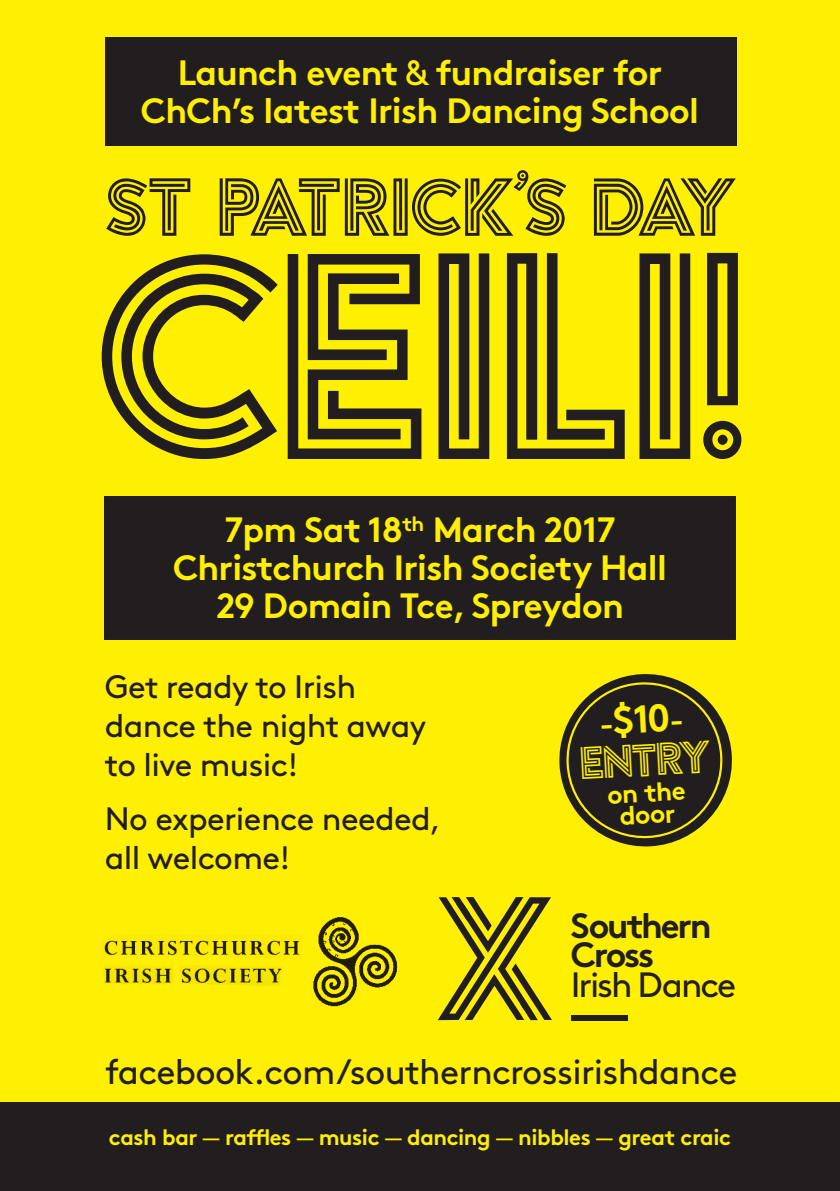
<style>
.page{position:relative;width:840px;height:1191px;background:#fff}
.page>*{position:absolute;margin:0;border:0;box-sizing:border-box;transform-origin:0 0}
.t1{font:293.6px "Argon PERSONAL";letter-spacing:-.05em;color:#221e1f}
.t2{font:82px "Argon PERSONAL";letter-spacing:-.07em;color:#221e1f}
.t3{font:45.6px "Argon PERSONAL";color:#ffef00}
.t4{font:700 38.8px "Brown";color:#ffef00}
.t5{font:700 35.2px/38px "Brown";letter-spacing:-.02em;color:#ffef00;text-align:center}
.t6{font:35.2px "Brown";letter-spacing:-.02em;color:#221e1f}
.t7{font:35.2px/29.6px "Brown Bold Alt";letter-spacing:-.06em;color:#221e1f}
.t8{font:35.2px "Brown Regular Alt";letter-spacing:-.06em;color:#221e1f}
.t9{font:32.4px/38.8px "Brown";letter-spacing:-.02em;color:#221e1f}
.t10{font:700 26px/22px "Brown";color:#ffef00;text-align:center}
.t11{font:700 22px "Brown";letter-spacing:-.02em;color:#ffef00}
.s1{font-weight:400}
.s2{font-size:30px}
</style>
<div class="page">
<div style="left:0;top:0;width:839px;height:1191px;background:#ffef00"></div>
<div style="left:0;top:1102px;width:839px;height:89px;background:#221e1f"></div>
<svg style="left:559px;top:674px;width:173px;height:173px"></svg>
<div style="left:571px;top:1015px;width:56px;height:5px;background:#221e1f"></div>
<svg style="left:438px;top:897px;width:113px;height:123px"></svg>
<img style="left:104px;top:917px;width:294px;height:90px">
<div style="left:105px;top:37px;width:630px;height:108px;background:#221e1f"></div>
<div style="left:104px;top:496px;width:631px;height:143px;background:#221e1f"></div>
<p class="t5" style="left:141px;top:50px;width:559px">Launch event <span class="s1">&amp;</span> fundraiser for<br>ChCh’s latest Irish Dancing School</p>
<h2 class="t2" style="left:106px;top:170px;width:634px">ST PATRICK'S DAY</h2>
<h1 class="t1" style="left:102px;top:224px;width:674px">CEILI!</h1>
<p class="t5" style="left:173px;top:507px;width:495px">7pm Sat 18<sup>th</sup> March 2017<br>Christchurch Irish Society Hall<br>29 Domain Tce, Spreydon</p>
<p class="t9" style="left:105px;top:665px;width:322px">Get ready to Irish dance the night away to live music!</p>
<p class="t9" style="left:105px;top:797px;width:338px">No experience needed, all welcome!</p>
<p class="t4" style="left:597px;top:689px;width:86px;rotate:-3deg"><span class="s2">-</span>$10<span class="s2">-</span></p>
<p class="t3" style="left:580px;top:743px;width:133px;rotate:-3deg">ENTRY</p>
<p class="t10" style="left:606px;top:780px;width:80px;rotate:-3deg">on the door</p>
<p class="t7" style="left:570px;top:907px;width:142px">Southern<br>Cross</p>
<p class="t8" style="left:570px;top:957px;width:167px">Irish Dance</p>
<p class="t6" style="left:105px;top:1045px;width:634px">facebook.com/southerncrossirishdance</p>
<p class="t11" style="left:109px;top:1119px;width:623px">cash bar <span class="s1">—</span> raffles <span class="s1">—</span> music <span class="s1">—</span> dancing <span class="s1">—</span> nibbles <span class="s1">—</span> great craic</p>
</div>
